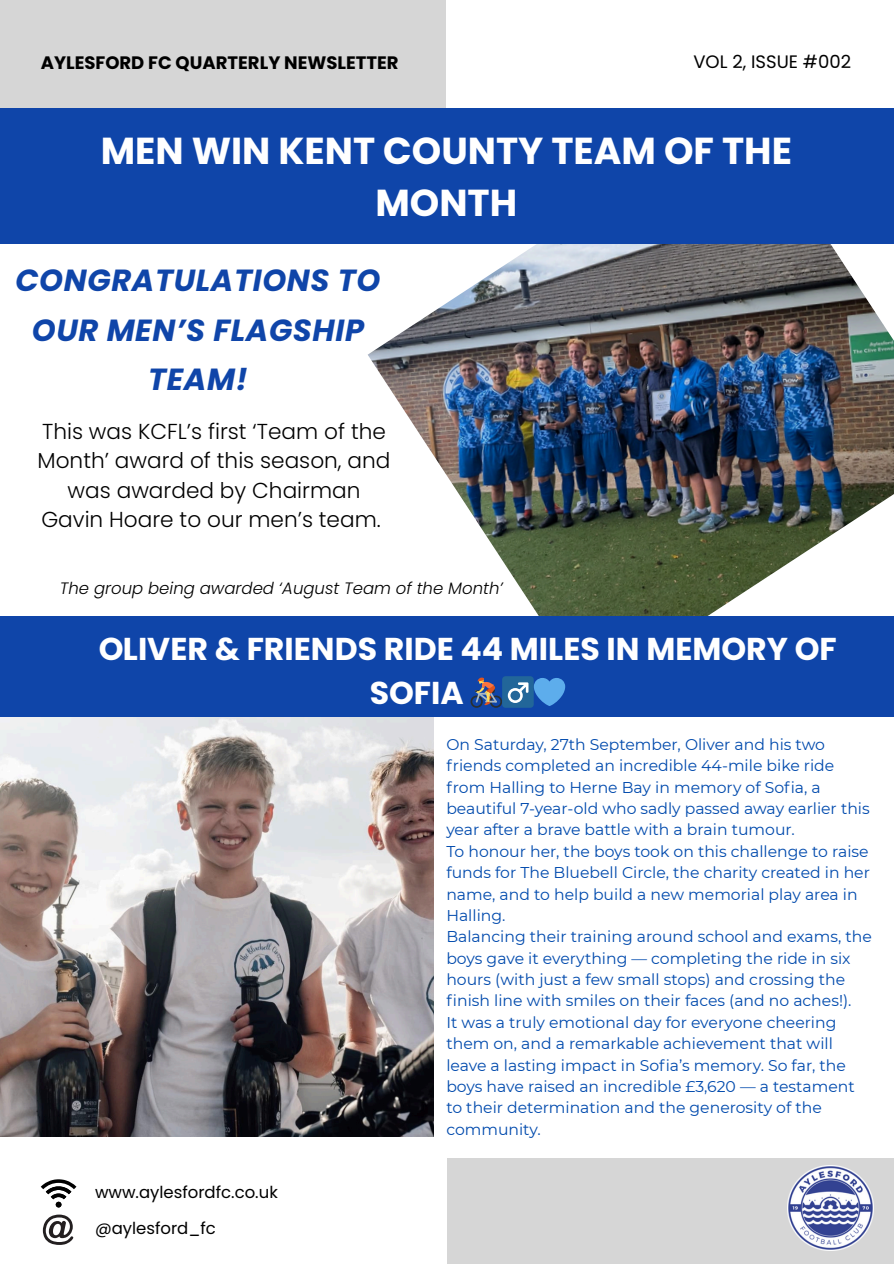
<style>
.page{position:relative;width:894px;height:1264px;background:#fff}
.page>*{position:absolute;margin:0;border:0;box-sizing:border-box;transform-origin:0 0}
.t1{font:700 37.5px/51.8px "Poppins";color:#fff;text-align:center}
.t2{font:700 31.5px/43.3px "Poppins";color:#fff}
.t3{font:italic 700 30.45px/49.5px "Poppins";letter-spacing:.02em;color:#0f45a9;text-align:center}
.t4{font:300 21.6px/29.2px "Poppins";color:#000;text-align:center}
.t5{font:700 18px "Poppins";color:#000}
.t6{font:18px "Poppins";color:#000}
.t7{font:italic 300 16.5px "Poppins";color:#000}
.t8{font:16.5px/35.8px "Poppins";color:#000}
.t9{font:15.6px/21.5px "Montserrat";color:#004aad}
</style>
<div class="page">
<div style="left:0;top:0;width:446px;height:109px;background:#d6d6d6"></div>
<div style="left:447px;top:1157px;width:446px;height:106px;background:#d6d6d6"></div>
<img style="left:787px;top:1165px;width:86px;height:85px">
<svg style="left:41px;top:1179px;width:35px;height:28px"></svg>
<svg style="left:43px;top:1214px;width:30px;height:30px"></svg>
<img style="left:368px;top:244px;width:525px;height:372px">
<img style="left:0;top:716px;width:433px;height:420px">
<div style="left:0;top:616px;width:893px;height:100px;background:#0f45a9"></div>
<div style="left:0;top:109px;width:893px;height:135px;background:#0f45a9"></div>
<p class="t5" style="left:41px;top:50px;width:359px">AYLESFORD FC QUARTERLY NEWSLETTER</p>
<p class="t6" style="left:693px;top:49px;width:159px">VOL 2, ISSUE #002</p>
<h1 class="t1" style="left:101px;top:125px;width:692px">MEN WIN KENT COUNTY TEAM OF THE<br>MONTH</h1>
<h3 class="t3" style="left:15px;top:256px;width:366px">CONGRATULATIONS TO<br>OUR MEN’S FLAGSHIP<br>TEAM!</h3>
<h3 class="t4" style="left:38px;top:417px;width:354px">This was KCFL’s first ‘Team of the<br>Month’ award of this season, and was awarded by Chairman<br>Gavin Hoare to our men’s team.</h3>
<p class="t7" style="left:60px;top:576px;width:444px">The group being awarded ‘August Team of the Month’</p>
<h2 class="t2" style="left:369px;top:627px;width:468px;text-indent:-271px">OLIVER &amp; FRIENDS RIDE 44 MILES IN MEMORY OF<br>SOFIA</h2>
<p class="t9" style="left:446px;top:733px;width:427px">On Saturday, 27th September, Oliver and his two friends completed an incredible 44-mile bike ride from Halling to Herne Bay in memory of Sofia, a beautiful 7-year-old who sadly passed away earlier this year after a brave battle with a brain tumour.<br>To honour her, the boys took on this challenge to raise funds for The Bluebell Circle, the charity created in her name, and to help build a new memorial play area in Halling.<br>Balancing their training around school and exams, the boys gave it everything — completing the ride in six hours (with just a few small stops) and crossing the finish line with smiles on their faces (and no aches!).<br>It was a truly emotional day for everyone cheering them on, and a remarkable achievement that will leave a lasting impact in Sofia’s memory. So far, the boys have raised an incredible £3,620 — a testament to their determination and the generosity of the community.</p>
<p class="t8" style="left:95px;top:1174px;width:184px">www.aylesfordfc.co.uk @aylesford_fc</p>
</div>
